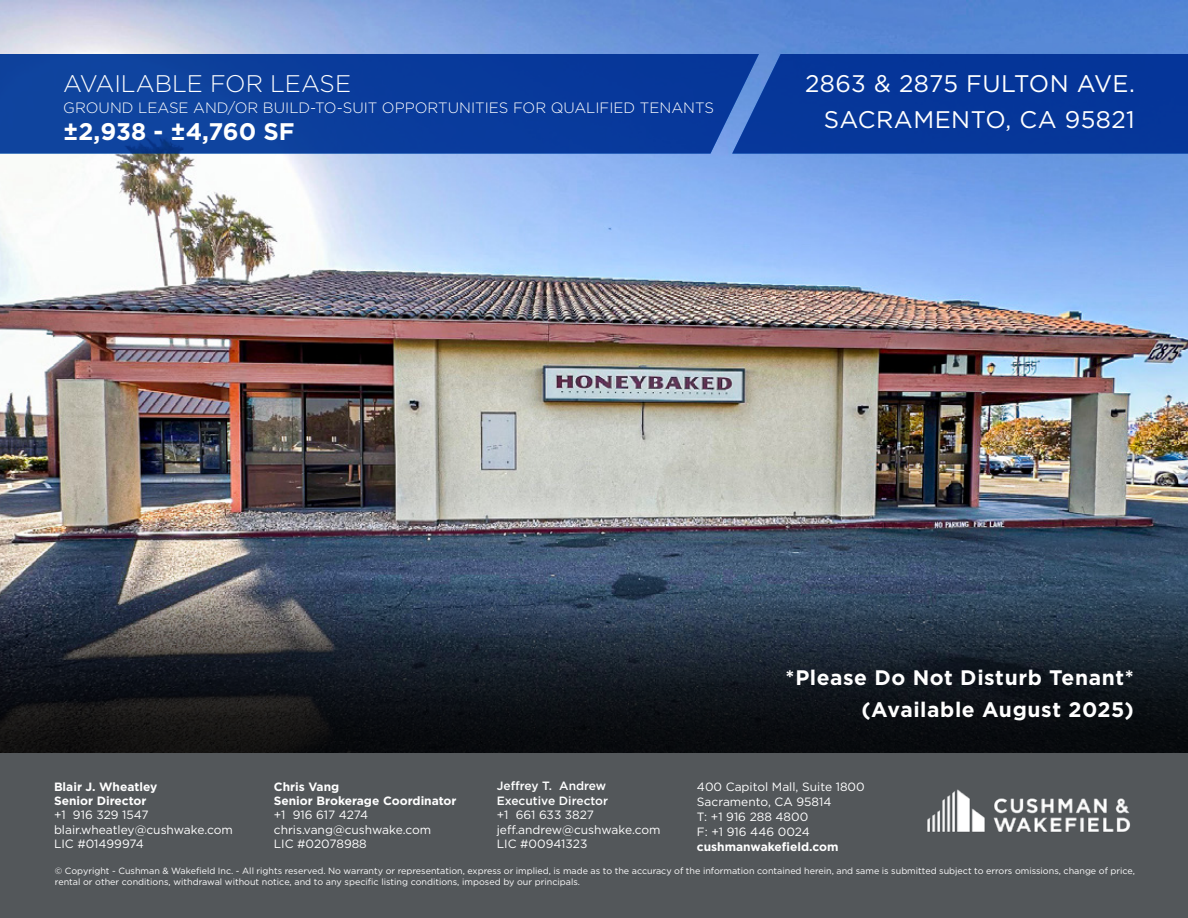
<style>
.page{position:relative;width:1188px;height:918px;background:#fff}
.page>*{position:absolute;margin:0;border:0;box-sizing:border-box;transform-origin:0 0}
.t1{font:24px/36px "Gotham";letter-spacing:.02em;color:#fff;text-align:right}
.t2{font:300 24px "Gotham";color:#fff}
.t3{font:700 24px "Gotham";color:#fff}
.t4{font:700 21px/31.5px "Gotham";letter-spacing:.025em;color:#fff;text-align:right}
.t5{font:300 15px "Gotham";color:#fff}
.t6{font:12px/14.4px "Gotham";color:#fff}
.t7{font:700 12px/14.4px "Gotham";color:#fff}
.t8{font:500 12px/14.4px "Gotham";color:#fff}
.t9{font:9px/10.5px "Gotham";color:#fff}
</style>
<div class="page">
<div style="left:0;top:752px;width:1188px;height:166px;background:#53575a"></div>
<img style="left:927px;top:789px;width:204px;height:43px">
<img style="left:0;top:0;width:1188px;height:578px">
<div style="left:0;top:54px;width:732px;height:100px;background:#0a3c9c"></div>
<div style="left:732px;top:54px;width:456px;height:100px;background:#063699"></div>
<svg style="left:0;top:578px;width:1188px;height:175px;background:#202833"></svg>
<h1 class="t2" style="left:63px;top:69px;width:289px">AVAILABLE FOR LEASE</h1>
<h3 class="t5" style="left:63px;top:99px;width:652px">GROUND LEASE AND/OR BUILD-TO-SUIT OPPORTUNITIES FOR QUALIFIED TENANTS</h3>
<h1 class="t3" style="left:63px;top:116px;width:233px">±2,938 - ±4,760 SF</h1>
<h1 class="t1" style="left:805px;top:65px;width:331px">2863 &amp; 2875 FULTON AVE.<br>SACRAMENTO, CA 95821</h1>
<h2 class="t4" style="left:786px;top:662px;width:350px">*Please Do Not Disturb Tenant* (Available August 2025)</h2>
<h3 class="t7" style="left:54px;top:779px;width:105px">Blair J. Wheatley<br>Senior Director</h3>
<h3 class="t6" style="left:54px;top:808px;width:180px">+1 916 329 1547 blair.wheatley@cushwake.com<br>LIC #01499974</h3>
<h3 class="t7" style="left:274px;top:779px;width:184px">Chris Vang<br>Senior Brokerage Coordinator</h3>
<h3 class="t6" style="left:274px;top:808px;width:159px">+1 916 617 4274 chris.vang@cushwake.com<br>LIC #02078988</h3>
<h3 class="t8" style="left:497px;top:779px;width:113px">Jeffrey T. Andrew<br>Executive Director</h3>
<h3 class="t6" style="left:497px;top:808px;width:165px">+1 661 633 3827 jeff.andrew@cushwake.com<br>LIC #00941323</h3>
<h3 class="t6" style="left:697px;top:779px;width:169px;line-height:15px">400 Capitol Mall, Suite 1800<br>Sacramento, CA 95814<br>T: +1 916 288 4800<br>F: +1 916 446 0024</h3>
<h3 class="t7" style="left:697px;top:839px;width:143px">cushmanwakefield.com</h3>
<p class="t9" style="left:55px;top:865px;width:1082px">© Copyright - Cushman &amp; Wakefield Inc. - All rights reserved. No warranty or representation, express or implied, is made as to the accuracy of the information contained herein, and same is submitted subject to errors omissions, change of price, rental or other conditions, withdrawal without notice, and to any specific listing conditions, imposed by our principals.</p>
</div>
